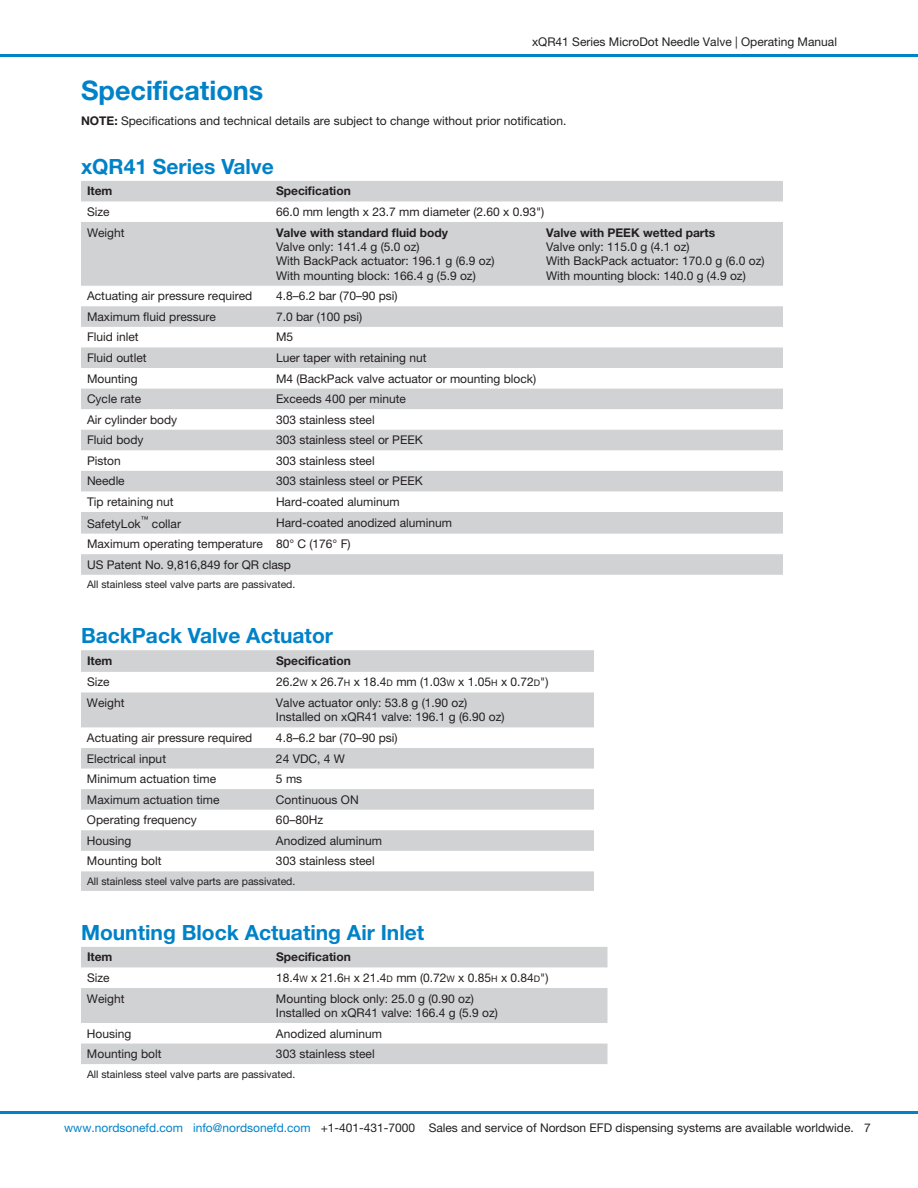
<style>
.page{position:relative;width:918px;height:1188px;background:#fff}
.page>*{position:absolute;margin:0;border:0;box-sizing:border-box;transform-origin:0 0}
.EFD-Head-Lev1{font:700 27px "Helvetica Neue LT Pro";color:#0082c8}
.EFD-Head-Lev2{font:700 21px "Helvetica Neue LT Pro";color:#0082c8}
.EFD-TableText-8L{font:12px/14.4px "Helvetica Neue LT Pro";color:#231f20}
.EFD-NOTE-0-8L{font:12px "Helvetica Neue LT Pro";color:#231f20}
.EFD-TableText-8LB{font:700 12px "Helvetica Neue LT Pro";color:#231f20}
.EFD-TableText-8L-2{font:700 12px "Helvetica Neue LT Pro";color:#231f20}
.EFD-TableText-7L{font:10.5px "Helvetica Neue LT Pro";color:#231f20}
.EFD-TableText-8L-3{font:7.8px "Helvetica Neue LT Pro";color:#231f20}
.s1{font-weight:700}
.s2{font-size:9px}
.s3{color:#0082c8}
</style>
<div class="page">
<hr style="left:0;top:1112px;width:918px;height:2px;background:#0082c8">
<hr style="left:0;top:54px;width:918px;height:2px;background:#0082c8">
<svg style="left:81px;top:181px;width:702px;height:394px;fill:#d1d2d4"></svg>
<svg style="left:81px;top:650px;width:513px;height:241px;fill:#d1d2d4"></svg>
<svg style="left:81px;top:947px;width:526px;height:117px;fill:#d1d2d4"></svg>
<p class="EFD-NOTE-0-8L" style="left:532px;top:35px;width:306px">xQR41 Series MicroDot Needle Valve | Operating Manual</p>
<p class="EFD-Head-Lev1" style="left:81px;top:74px;width:184px">Specifications</p>
<p class="EFD-NOTE-0-8L" style="left:81px;top:114px;width:487px"><span class="s1">NOTE:</span> Specifications and technical details are subject to change without prior notification.</p>
<p class="EFD-Head-Lev2" style="left:81px;top:153px;width:194px">xQR41 Series Valve</p>
<p class="EFD-TableText-8LB" style="left:87px;top:184px;width:27px">Item</p>
<p class="EFD-TableText-8LB" style="left:276px;top:184px;width:76px">Specification</p>
<p class="EFD-TableText-8L" style="left:87px;top:204px;width:24px">Size</p>
<p class="EFD-TableText-8L" style="left:276px;top:204px;width:270px">66.0 mm length x 23.7 mm diameter (2.60 x 0.93")</p>
<p class="EFD-TableText-8L" style="left:87px;top:225px;width:39px">Weight</p>
<p class="EFD-TableText-8L-2" style="left:276px;top:225px;width:174px">Valve with standard fluid body</p>
<p class="EFD-TableText-8L-2" style="left:546px;top:225px;width:171px">Valve with PEEK wetted parts</p>
<p class="EFD-TableText-8L" style="left:276px;top:239px;width:145px">Valve only: 141.4 g (5.0 oz)</p>
<p class="EFD-TableText-8L" style="left:546px;top:239px;width:145px">Valve only: 115.0 g (4.1 oz)</p>
<p class="EFD-TableText-8L" style="left:276px;top:254px;width:220px">With BackPack actuator: 196.1 g (6.9 oz)</p>
<p class="EFD-TableText-8L" style="left:546px;top:254px;width:220px">With BackPack actuator: 170.0 g (6.0 oz)</p>
<p class="EFD-TableText-8L" style="left:276px;top:268px;width:201px">With mounting block: 166.4 g (5.9 oz)</p>
<p class="EFD-TableText-8L" style="left:546px;top:268px;width:201px">With mounting block: 140.0 g (4.9 oz)</p>
<p class="EFD-TableText-8L" style="left:87px;top:289px;width:167px">Actuating air pressure required</p>
<p class="EFD-TableText-8L" style="left:276px;top:289px;width:123px">4.8–6.2 bar (70–90 psi)</p>
<p class="EFD-TableText-8L" style="left:87px;top:309px;width:130px">Maximum fluid pressure</p>
<p class="EFD-TableText-8L" style="left:276px;top:309px;width:88px">7.0 bar (100 psi)</p>
<p class="EFD-TableText-8L" style="left:87px;top:330px;width:53px">Fluid inlet</p>
<p class="EFD-TableText-8L" style="left:276px;top:330px;width:19px">M5</p>
<p class="EFD-TableText-8L" style="left:87px;top:350px;width:61px">Fluid outlet</p>
<p class="EFD-TableText-8L" style="left:276px;top:350px;width:152px">Luer taper with retaining nut</p>
<p class="EFD-TableText-8L" style="left:87px;top:371px;width:52px">Mounting</p>
<p class="EFD-TableText-8L" style="left:276px;top:371px;width:262px">M4 (BackPack valve actuator or mounting block)</p>
<p class="EFD-TableText-8L" style="left:87px;top:392px;width:56px">Cycle rate</p>
<p class="EFD-TableText-8L" style="left:276px;top:392px;width:132px">Exceeds 400 per minute</p>
<p class="EFD-TableText-8L" style="left:87px;top:412px;width:92px">Air cylinder body</p>
<p class="EFD-TableText-8L" style="left:276px;top:412px;width:100px">303 stainless steel</p>
<p class="EFD-TableText-8L" style="left:87px;top:433px;width:58px">Fluid body</p>
<p class="EFD-TableText-8L" style="left:276px;top:433px;width:148px">303 stainless steel or PEEK</p>
<p class="EFD-TableText-8L" style="left:87px;top:453px;width:35px">Piston</p>
<p class="EFD-TableText-8L" style="left:276px;top:453px;width:100px">303 stainless steel</p>
<p class="EFD-TableText-8L" style="left:87px;top:474px;width:39px">Needle</p>
<p class="EFD-TableText-8L" style="left:276px;top:474px;width:148px">303 stainless steel or PEEK</p>
<p class="EFD-TableText-8L" style="left:87px;top:494px;width:88px">Tip retaining nut</p>
<p class="EFD-TableText-8L" style="left:276px;top:494px;width:125px">Hard-coated aluminum</p>
<p class="EFD-TableText-8L" style="left:87px;top:516px;width:55px">SafetyLok</p>
<p class="EFD-TableText-8L-3" style="left:141px;top:514px;width:9px">™</p>
<p class="EFD-TableText-8L" style="left:152px;top:516px;width:31px">collar</p>
<p class="EFD-TableText-8L" style="left:276px;top:515px;width:178px">Hard-coated anodized aluminum</p>
<p class="EFD-TableText-8L" style="left:87px;top:537px;width:177px">Maximum operating temperature</p>
<p class="EFD-TableText-8L" style="left:276px;top:537px;width:76px">80° C (176° F)</p>
<p class="EFD-TableText-8L" style="left:87px;top:557px;width:206px">US Patent No. 9,816,849 for QR clasp</p>
<p class="EFD-TableText-7L" style="left:87px;top:578px;width:210px">All stainless steel valve parts are passivated.</p>
<p class="EFD-Head-Lev2" style="left:81px;top:622px;width:254px">BackPack Valve Actuator</p>
<p class="EFD-TableText-8LB" style="left:87px;top:653px;width:27px">Item</p>
<p class="EFD-TableText-8LB" style="left:276px;top:653px;width:76px">Specification</p>
<p class="EFD-TableText-8L" style="left:87px;top:675px;width:24px">Size</p>
<p class="EFD-TableText-8L" style="left:276px;top:675px;width:274px">26.2<span class="s2">W</span> x 26.7<span class="s2">H</span> x 18.4<span class="s2">D</span> mm (1.03<span class="s2">W</span> x 1.05<span class="s2">H</span> x 0.72<span class="s2">D</span>")</p>
<p class="EFD-TableText-8L" style="left:87px;top:695px;width:39px">Weight</p>
<p class="EFD-TableText-8L" style="left:276px;top:695px;width:230px">Valve actuator only: 53.8 g (1.90 oz)<br>Installed on xQR41 valve: 196.1 g (6.90 oz)</p>
<p class="EFD-TableText-8L" style="left:87px;top:730px;width:167px">Actuating air pressure required</p>
<p class="EFD-TableText-8L" style="left:276px;top:730px;width:123px">4.8–6.2 bar (70–90 psi)</p>
<p class="EFD-TableText-8L" style="left:87px;top:751px;width:81px">Electrical input</p>
<p class="EFD-TableText-8L" style="left:276px;top:751px;width:70px">24 VDC, 4 W</p>
<p class="EFD-TableText-8L" style="left:87px;top:771px;width:131px">Minimum actuation time</p>
<p class="EFD-TableText-8L" style="left:276px;top:771px;width:28px">5 ms</p>
<p class="EFD-TableText-8L" style="left:87px;top:792px;width:134px">Maximum actuation time</p>
<p class="EFD-TableText-8L" style="left:276px;top:792px;width:84px">Continuous ON</p>
<p class="EFD-TableText-8L" style="left:87px;top:813px;width:111px">Operating frequency</p>
<p class="EFD-TableText-8L" style="left:276px;top:813px;width:49px">60–80Hz</p>
<p class="EFD-TableText-8L" style="left:87px;top:833px;width:46px">Housing</p>
<p class="EFD-TableText-8L" style="left:276px;top:833px;width:108px">Anodized aluminum</p>
<p class="EFD-TableText-8L" style="left:87px;top:854px;width:76px">Mounting bolt</p>
<p class="EFD-TableText-8L" style="left:276px;top:854px;width:100px">303 stainless steel</p>
<p class="EFD-TableText-7L" style="left:87px;top:875px;width:210px">All stainless steel valve parts are passivated.</p>
<p class="EFD-Head-Lev2" style="left:81px;top:919px;width:345px">Mounting Block Actuating Air Inlet</p>
<p class="EFD-TableText-8LB" style="left:87px;top:950px;width:27px">Item</p>
<p class="EFD-TableText-8LB" style="left:276px;top:950px;width:76px">Specification</p>
<p class="EFD-TableText-8L" style="left:87px;top:970px;width:24px">Size</p>
<p class="EFD-TableText-8L" style="left:276px;top:970px;width:274px">18.4<span class="s2">W</span> x 21.6<span class="s2">H</span> x 21.4<span class="s2">D</span> mm (0.72<span class="s2">W</span> x 0.85<span class="s2">H</span> x 0.84<span class="s2">D</span>")</p>
<p class="EFD-TableText-8L" style="left:87px;top:991px;width:39px">Weight</p>
<p class="EFD-TableText-8L" style="left:276px;top:991px;width:224px">Mounting block only: 25.0 g (0.90 oz)<br>Installed on xQR41 valve: 166.4 g (5.9 oz)</p>
<p class="EFD-TableText-8L" style="left:87px;top:1026px;width:46px">Housing</p>
<p class="EFD-TableText-8L" style="left:276px;top:1026px;width:108px">Anodized aluminum</p>
<p class="EFD-TableText-8L" style="left:87px;top:1046px;width:76px">Mounting bolt</p>
<p class="EFD-TableText-8L" style="left:276px;top:1046px;width:100px">303 stainless steel</p>
<p class="EFD-TableText-7L" style="left:87px;top:1068px;width:210px">All stainless steel valve parts are passivated.</p>
<p class="EFD-NOTE-0-8L" style="left:64px;top:1121px;width:791px"><span class="s3">www.nordsonefd.com info@nordsonefd.com</span> +1-401-431-7000 Sales and service of Nordson EFD dispensing systems are available worldwide.</p>
<p class="EFD-NOTE-0-8L" style="left:864px;top:1121px;width:8px">7</p>
</div>
